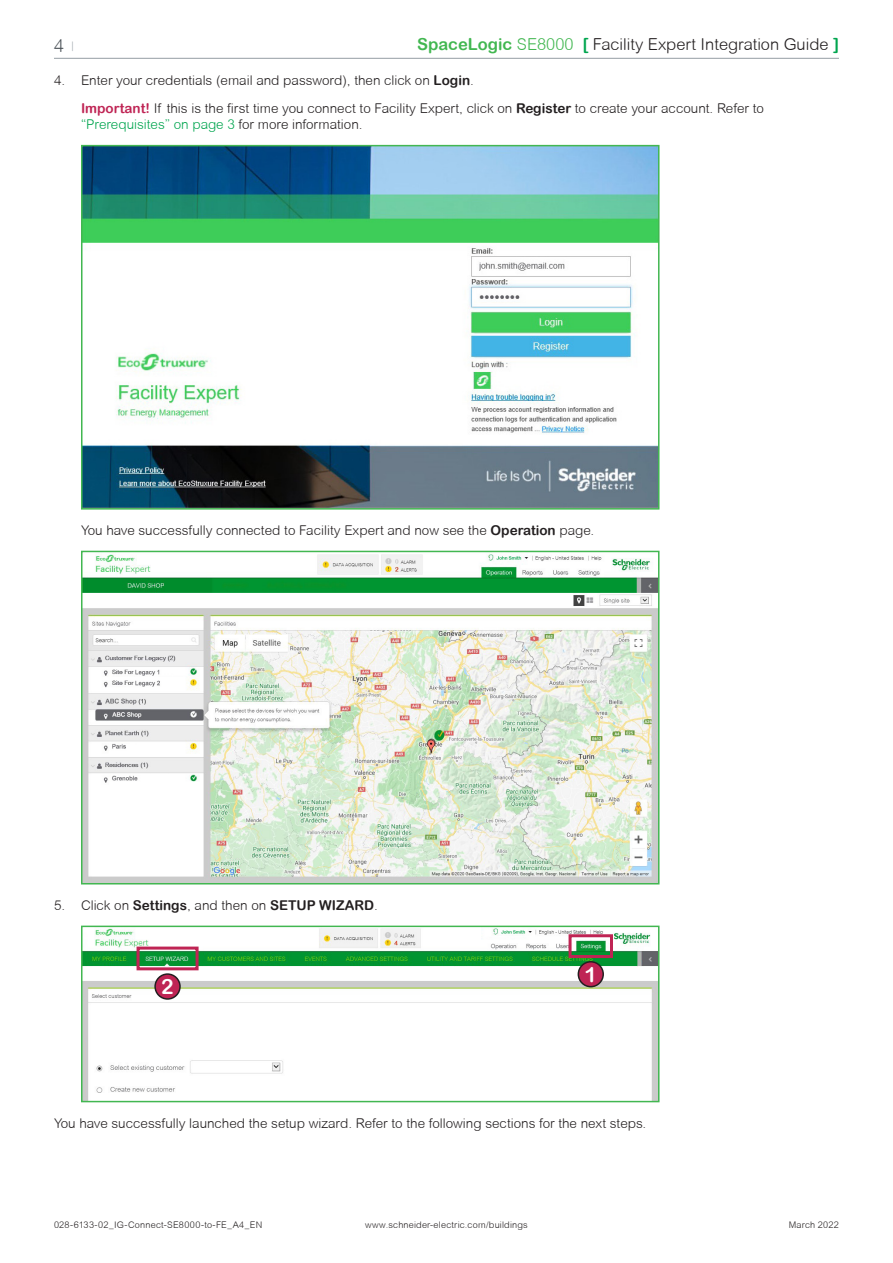
<style>
.page{position:relative;width:893px;height:1263px;background:#fff}
.page>*{position:absolute;margin:0;border:0;box-sizing:border-box;transform-origin:0 0}
.Bubble_Number_White{font:21px "Arial Rounded MT Bold";color:#fff}
.t1{font:300 18px "Arial Rounded MT";color:#4d545a}
.t2{font:300 16.5px "Arial Rounded MT";color:#231f20}
.Indent_1{font:300 13.5px/16.5px "Arial Rounded MT";color:#231f20}
.t3{font:300 9.15px "Arial Rounded MT";letter-spacing:.02em;color:#231f20}
.s1{font-family:"Arial Rounded MT Bold";font-weight:400;color:#42b751}
.s2{color:#42b751}
.s3{font-family:"Arial Rounded MT Bold";font-weight:400;color:#00a54f}
.s4{font-family:"Arial Rounded MT Bold";font-weight:400}
.s5{font-family:"Arial Rounded MT Bold";font-weight:400;color:#bf2454}
.s6{color:#00a54f}
</style>
<div class="page">
<hr style="left:54px;top:58px;width:785px;height:1px;background:#959ea4">
<img style="left:84px;top:148px;width:572px;height:359px">
<div style="left:81px;top:145px;width:578px;height:365px;border:2px solid #42b751"></div>
<img style="left:84px;top:554px;width:572px;height:327px">
<div style="left:81px;top:551px;width:578px;height:333px;border:2px solid #42b751"></div>
<img style="left:84px;top:928px;width:572px;height:171px">
<div style="left:81px;top:925px;width:578px;height:177px;border:2px solid #42b751"></div>
<div style="left:155px;top:974px;width:25px;height:25px;background:#bf2454;border-radius:50%"></div>
<div style="left:154px;top:973px;width:27px;height:27px;border:2px solid #231f20;border-radius:50%"></div>
<div style="left:137px;top:946px;width:62px;height:24px;border:3px solid #bf2454"></div>
<div style="left:578px;top:962px;width:25px;height:25px;background:#bf2454;border-radius:50%"></div>
<div style="left:578px;top:961px;width:26px;height:26px;border:2px solid #231f20;border-radius:50%"></div>
<div style="left:569px;top:934px;width:44px;height:24px;border:3px solid #bf2454"></div>
<h2 class="t1" style="left:54px;top:36px;width:21px">4 <sup>|</sup></h2>
<p class="t2" style="left:417px;top:34px;width:423px"><span class="s1">SpaceLogic</span> <span class="s2">SE8000</span> <span class="s3">[</span> Facility Expert Integration Guide <span class="s3">]</span></p>
<p class="Indent_1" style="left:54px;top:72px;width:421px">4. Enter your credentials (email and password), then click on <span class="s4">Login</span>.</p>
<p class="Indent_1" style="left:81px;top:100px;width:684px"><span class="s5">Important!</span> If this is the first time you connect to Facility Expert, click on <span class="s4">Register</span> to create your account. Refer to <span class="s6">“Prerequisites” on page 3</span> for more information.</p>
<p class="Indent_1" style="left:81px;top:522px;width:515px">You have successfully connected to Facility Expert and now see the <span class="s4">Operation</span> page.</p>
<p class="Indent_1" style="left:54px;top:897px;width:325px">5. Click on <span class="s4">Settings</span>, and then on <span class="s4">SETUP WIZARD</span>.</p>
<p class="Bubble_Number_White" style="left:161px;top:974px;width:14px">2</p>
<p class="Bubble_Number_White" style="left:584px;top:962px;width:14px">1</p>
<p class="Indent_1" style="left:54px;top:1115px;width:594px">You have successfully launched the setup wizard. Refer to the following sections for the next steps.</p>
<p class="t3" style="left:54px;top:1219px;width:210px">028-6133-02_IG-Connect-SE8000-to-FE_A4_EN</p>
<p class="t3" style="left:365px;top:1219px;width:164px">www.schneider-electric.com/buildings</p>
<p class="t3" style="left:789px;top:1219px;width:52px">March 2022</p>
</div>
